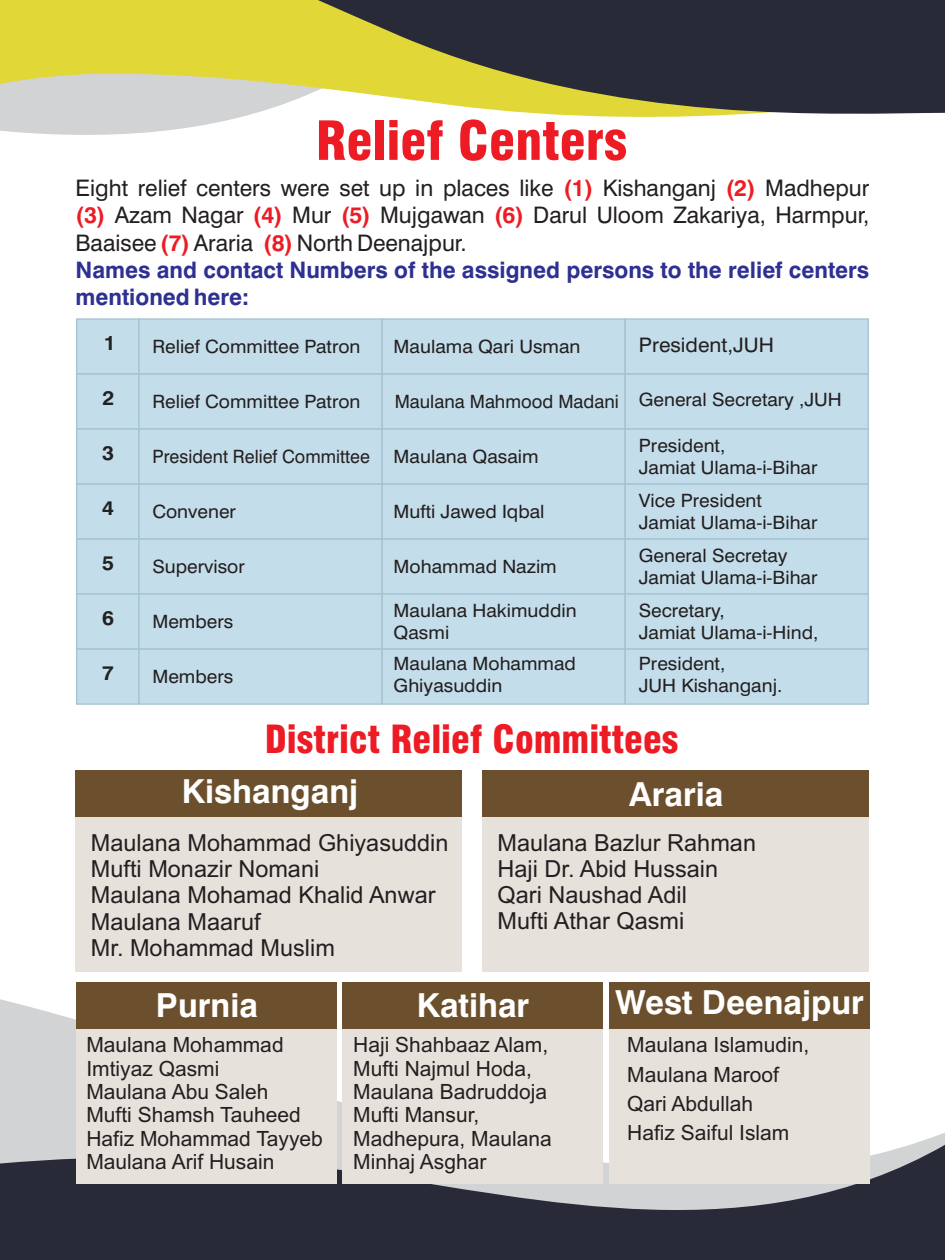
<style>
.page{position:relative;width:945px;height:1260px;background:#fff}
.page>*{position:absolute;margin:0;border:0;box-sizing:border-box;transform-origin:0 0}
.t1{font:900 condensed 52.5px "Swiss 721 BT";color:#ed1c24}
.t2{font:900 condensed 37.8px "Swiss 721 BT";color:#ed1c24}
.t3{font:700 33.07px "Swiss 721 BT";color:#fff}
.t4{font:23.45px/26.2px "Arial";color:#231f20}
.t5{font:22.75px/27.3px "Swiss 721 BT";color:#231f20}
.t6{font:21px/23.4px "Arial";color:#231f20}
.t7{font:19.95px "Swiss 721 BT";color:#231f20;scale:1.05 1}
.t8{font:700 19.95px "Swiss 721 BT";color:#212121;scale:1.05 1}
.t9{font:18.38px/22.1px "Swiss 721 BT";color:#231f20;scale:1.05 1}
.t10{font:18.38px "Swiss 721 BT";color:#231f20}
.s1{font-weight:700;color:#ed1c24}
.s2{font-weight:700;color:#2e3092}
</style>
<div class="page">
<svg style="left:0;top:0;width:318px;height:135px;background:#ddd97c"></svg>
<svg style="left:318px;top:0;width:627px;height:117px;background:#5d5d42"></svg>
<svg style="left:0;top:999px;width:945px;height:146px"></svg>
<svg style="left:0;top:1145px;width:945px;height:115px;background:#3f414d"></svg>
<div style="left:76px;top:318px;width:793px;height:387px;background:#c4ddea"></div>
<div style="left:76px;top:771px;width:386px;height:47px;background:#6c502d"></div>
<div style="left:76px;top:818px;width:386px;height:154px;background:#e6e1db"></div>
<div style="left:483px;top:771px;width:386px;height:47px;background:#6c502d"></div>
<div style="left:483px;top:818px;width:386px;height:154px;background:#e6e1db"></div>
<div style="left:76px;top:982px;width:261px;height:47px;background:#6c502d"></div>
<div style="left:76px;top:1029px;width:261px;height:154px;background:#e6e1db"></div>
<div style="left:342px;top:982px;width:261px;height:47px;background:#6c502d"></div>
<div style="left:342px;top:1029px;width:261px;height:154px;background:#e6e1db"></div>
<div style="left:609px;top:982px;width:261px;height:47px;background:#6c502d"></div>
<div style="left:609px;top:1029px;width:261px;height:154px;background:#e6e1db"></div>
<h1 class="t1" style="left:316px;top:120px;width:313px">Relief Centers</h1>
<p class="t5" style="left:76px;top:177px;width:795px">Eight relief centers were set up in places like <span class="s1">(1)</span> Kishanganj <span class="s1">(2)</span> Madhepur <span class="s1">(3)</span> Azam Nagar <span class="s1">(4)</span> Mur <span class="s1">(5)</span> Mujgawan <span class="s1">(6)</span> Darul Uloom Zakariya, Harmpur, Baaisee <span class="s1">(7)</span> Araria <span class="s1">(8)</span> North Deenajpur.<br><span class="s2">Names and contact Numbers of the assigned persons to the relief centers mentioned here:</span></p>
<p class="t8" style="left:104px;top:335px;width:13px">1</p>
<p class="t9" style="left:152px;top:337px;width:200px">Relief Committee Patron</p>
<p class="t9" style="left:394px;top:337px;width:179px">Maulama Qari Usman</p>
<p class="t7" style="left:639px;top:337px;width:130px">President,JUH</p>
<p class="t8" style="left:102px;top:390px;width:13px">2</p>
<p class="t9" style="left:152px;top:392px;width:200px">Relief Committee Patron</p>
<p class="t10" style="left:395px;top:393px;width:449px">Maulana Mahmood Madani General Secretary ,JUH</p>
<p class="t8" style="left:102px;top:445px;width:13px">3</p>
<p class="t10" style="left:152px;top:449px;width:219px">President Relief Committee</p>
<p class="t9" style="left:394px;top:447px;width:140px">Maulana Qasaim</p>
<p class="t9" style="left:639px;top:436px;width:172px">President,<br>Jamiat Ulama-i-Bihar</p>
<p class="t8" style="left:102px;top:500px;width:13px">4</p>
<p class="t8" style="left:102px;top:555px;width:13px">5</p>
<p class="t8" style="left:102px;top:610px;width:13px">6</p>
<p class="t8" style="left:102px;top:665px;width:13px">7</p>
<p class="t9" style="left:152px;top:502px;width:81px">Convener</p>
<p class="t9" style="left:394px;top:502px;width:145px">Mufti Jawed Iqbal</p>
<p class="t9" style="left:639px;top:491px;width:172px">Vice President<br>Jamiat Ulama-i-Bihar</p>
<p class="t9" style="left:152px;top:557px;width:89px">Supervisor</p>
<p class="t9" style="left:394px;top:557px;width:157px">Mohammad Nazim</p>
<p class="t9" style="left:639px;top:546px;width:172px">General Secretay<br>Jamiat Ulama-i-Bihar</p>
<p class="t9" style="left:152px;top:612px;width:79px">Members</p>
<p class="t9" style="left:152px;top:667px;width:79px">Members</p>
<p class="t9" style="left:394px;top:601px;width:176px">Maulana Hakimuddin<br>Qasmi</p>
<p class="t9" style="left:394px;top:654px;width:175px">Maulana Mohammad<br>Ghiyasuddin</p>
<p class="t9" style="left:639px;top:601px;width:173px">Secretary,<br>Jamiat Ulama-i-Hind,</p>
<p class="t9" style="left:639px;top:654px;width:138px">President,<br>JUH Kishanganj.</p>
<h2 class="t2" style="left:265px;top:724px;width:415px">District Relief Committees</h2>
<h3 class="t3" style="left:182px;top:777px;width:178px">Kishanganj</h3>
<h3 class="t3" style="left:629px;top:781px;width:96px">Araria</h3>
<p class="t4" style="left:91px;top:832px;width:359px">Maulana Mohammad Ghiyasuddin<br>Mufti Monazir Nomani<br>Maulana Mohamad Khalid Anwar<br>Maulana Maaruf<br>Mr. Mohammad Muslim</p>
<p class="t4" style="left:498px;top:831px;width:260px">Maulana Bazlur Rahman<br>Haji Dr. Abid Hussain<br>Qari Naushad Adil<br>Mufti Athar Qasmi</p>
<h3 class="t3" style="left:156px;top:992px;width:104px">Purnia</h3>
<h3 class="t3" style="left:417px;top:992px;width:114px">Katihar</h3>
<h3 class="t3" style="left:615px;top:989px;width:250px">West Deenajpur</h3>
<p class="t6" style="left:86px;top:1035px;width:238px">Maulana Mohammad<br>Imtiyaz Qasmi<br>Maulana Abu Saleh<br>Mufti Shamsh Tauheed<br>Hafiz Mohammad Tayyeb<br>Maulana Arif Husain</p>
<p class="t6" style="left:353px;top:1035px;width:200px">Haji Shahbaaz Alam,<br>Mufti Najmul Hoda,<br>Maulana Badruddoja<br>Mufti Mansur,<br>Madhepura, Maulana<br>Minhaj Asghar</p>
<p class="t6" style="left:627px;top:1032px;width:184px;line-height:29.4px">Maulana Islamudin,<br>Maulana Maroof<br>Qari Abdullah<br>Hafiz Saiful Islam</p>
</div>
